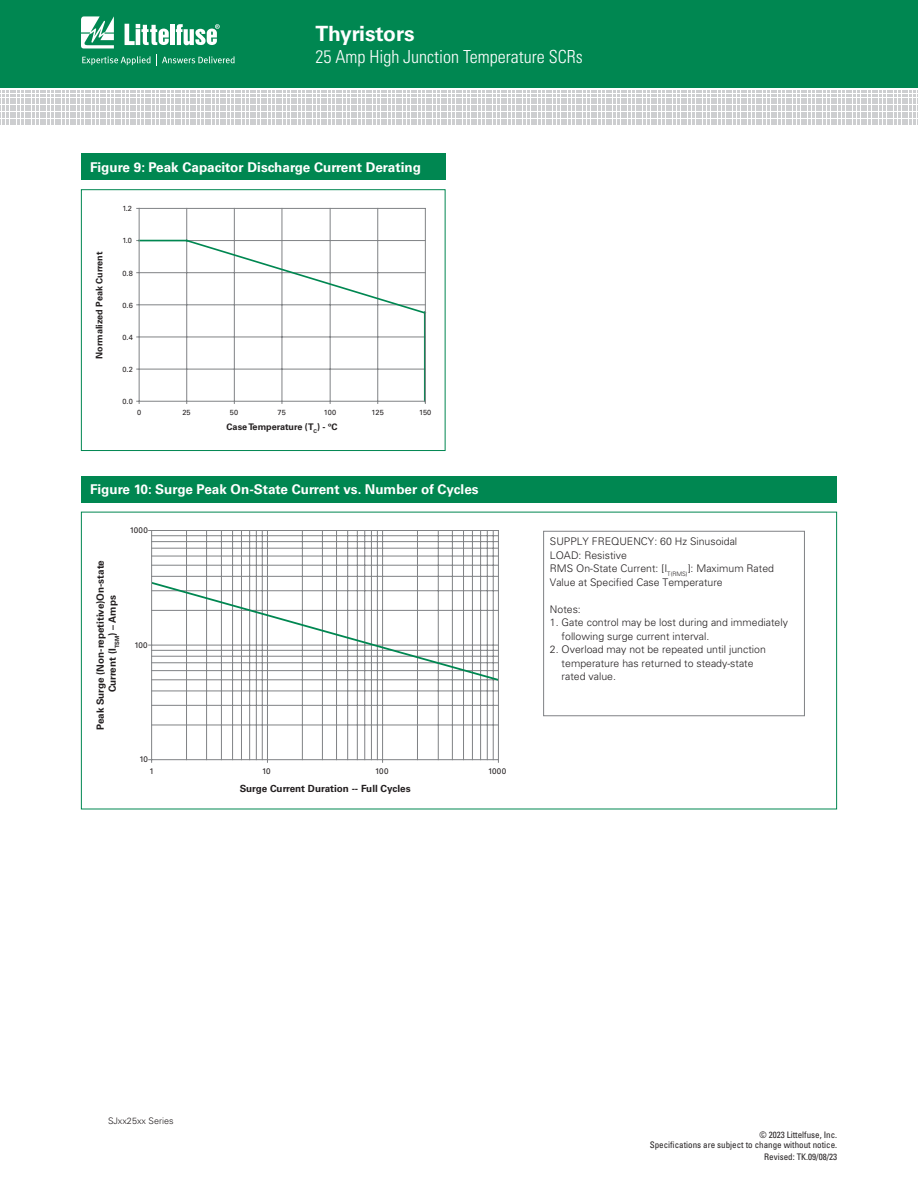
<style>
.page{position:relative;width:918px;height:1188px;background:#fff}
.page>*{position:absolute;margin:0;border:0;box-sizing:border-box;transform-origin:0 0}
.t1{font:700 21px "Univers LT Std";color:#fff}
.t2{font:300 condensed 18px "Univers LT Std";color:#fff}
.t3{font:700 13.5px "Univers LT Std";color:#fff}
.Chart_text{font:300 10.5px/13.5px "Univers LT Std";color:#231f20}
.t4{font:700 9.9px/11.9px "Univers LT Std";color:#231f20;text-align:center}
.t5{font:700 9.15px "Univers LT Std";color:#231f20}
.t6{font:condensed 9px/10.8px "Univers LT Std";color:#231f20;text-align:right}
.t7{font:300 9px "Univers LT Std";color:#231f20}
.t8{font:8.1px "Univers LT Std";letter-spacing:-.005em;color:#231f20}
.t9{font:7.35px "Univers LT Std";color:#231f20}
</style>
<div class="page">
<div style="left:0;top:0;width:918px;height:88px;background:#008751"></div>
<svg style="left:2px;top:91px;width:916px;height:34px"></svg>
<svg style="left:81px;top:16px;width:33px;height:32px"></svg>
<hr style="left:170px;top:24px;width:4px;height:21px;background:#fff">
<svg style="left:176px;top:24px;width:44px;height:21px"></svg>
<svg style="left:125px;top:24px;width:44px;height:21px"></svg>
<svg style="left:82px;top:55px;width:153px;height:11px"></svg>
<div style="left:81px;top:153px;width:365px;height:27px;background:#008751"></div>
<hr style="left:493px;top:531px;width:1px;height:229px;background:#808285">
<hr style="left:152px;top:725px;width:346px;height:1px;background:#808285">
<hr style="left:152px;top:705px;width:346px;height:1px;background:#808285">
<hr style="left:152px;top:691px;width:346px;height:1px;background:#808285">
<hr style="left:152px;top:576px;width:346px;height:1px;background:#808285">
<hr style="left:152px;top:565px;width:346px;height:1px;background:#808285">
<hr style="left:152px;top:556px;width:346px;height:1px;background:#808285">
<hr style="left:152px;top:548px;width:346px;height:1px;background:#808285">
<hr style="left:152px;top:541px;width:346px;height:1px;background:#808285">
<hr style="left:152px;top:535px;width:346px;height:1px;background:#808285">
<hr style="left:186px;top:531px;width:1px;height:229px;background:#808285">
<hr style="left:206px;top:531px;width:1px;height:229px;background:#808285">
<hr style="left:221px;top:531px;width:1px;height:229px;background:#808285">
<hr style="left:232px;top:531px;width:1px;height:229px;background:#808285">
<hr style="left:241px;top:531px;width:1px;height:229px;background:#808285">
<hr style="left:249px;top:531px;width:1px;height:229px;background:#808285">
<hr style="left:256px;top:531px;width:1px;height:229px;background:#808285">
<hr style="left:262px;top:531px;width:1px;height:229px;background:#808285">
<hr style="left:302px;top:531px;width:1px;height:229px;background:#808285">
<hr style="left:322px;top:531px;width:1px;height:229px;background:#808285">
<hr style="left:336px;top:531px;width:1px;height:229px;background:#808285">
<hr style="left:347px;top:531px;width:1px;height:229px;background:#808285">
<hr style="left:357px;top:531px;width:1px;height:229px;background:#808285">
<hr style="left:365px;top:531px;width:1px;height:229px;background:#808285">
<hr style="left:371px;top:531px;width:1px;height:229px;background:#808285">
<hr style="left:377px;top:531px;width:1px;height:229px;background:#808285">
<hr style="left:417px;top:531px;width:1px;height:229px;background:#808285">
<hr style="left:438px;top:531px;width:1px;height:229px;background:#808285">
<hr style="left:452px;top:531px;width:1px;height:229px;background:#808285">
<hr style="left:463px;top:531px;width:1px;height:229px;background:#808285">
<hr style="left:472px;top:531px;width:1px;height:229px;background:#808285">
<hr style="left:480px;top:531px;width:1px;height:229px;background:#808285">
<hr style="left:487px;top:531px;width:1px;height:229px;background:#808285">
<hr style="left:267px;top:531px;width:1px;height:229px;background:#808285">
<hr style="left:382px;top:531px;width:1px;height:229px;background:#808285">
<svg style="left:149px;top:581px;width:349px;height:101px"></svg>
<hr style="left:152px;top:530px;width:346px;height:1px;background:#808285">
<hr style="left:498px;top:531px;width:1px;height:229px;background:#808285">
<hr style="left:152px;top:759px;width:346px;height:1px;background:#808285">
<hr style="left:151px;top:531px;width:1px;height:229px;background:#808285">
<div style="left:81px;top:476px;width:756px;height:27px;background:#008751"></div>
<div style="left:543px;top:531px;width:262px;height:185px;border:1px solid #808285"></div>
<hr style="left:186px;top:208px;width:1px;height:193px;background:#808285">
<hr style="left:234px;top:208px;width:1px;height:193px;background:#808285">
<hr style="left:282px;top:208px;width:1px;height:193px;background:#808285">
<hr style="left:330px;top:208px;width:1px;height:193px;background:#808285">
<hr style="left:377px;top:208px;width:1px;height:193px;background:#808285">
<svg style="left:137px;top:238px;width:290px;height:165px"></svg>
<hr style="left:425px;top:209px;width:1px;height:193px;background:#808285">
<hr style="left:139px;top:208px;width:286px;height:1px;background:#808285">
<hr style="left:139px;top:401px;width:286px;height:1px;background:#808285">
<hr style="left:139px;top:208px;width:1px;height:193px;background:#808285">
<div style="left:81px;top:189px;width:365px;height:262px;border:1px solid #008751"></div>
<h1 class="t1" style="left:315px;top:21px;width:101px">Thyristors</h1>
<h2 class="t2" style="left:315px;top:45px;width:269px">25 Amp High Junction Temperature SCRs</h2>
<p class="t3" style="left:90px;top:159px;width:332px">Figure 9: Peak Capacitor Discharge Current Derating</p>
<p class="t9" style="left:122px;top:204px;width:11px">1.2</p>
<p class="t5" style="left:94px;top:359px;width:108px;rotate:-90deg">Normalized Peak Current</p>
<p class="t9" style="left:122px;top:236px;width:11px">1.0</p>
<p class="t9" style="left:122px;top:269px;width:12px">0.8</p>
<p class="t9" style="left:122px;top:301px;width:12px">0.6</p>
<p class="t9" style="left:122px;top:333px;width:12px">0.4</p>
<p class="t9" style="left:122px;top:365px;width:12px">0.2</p>
<p class="t9" style="left:122px;top:397px;width:12px">0.0</p>
<p class="t9" style="left:137px;top:408px;width:6px">0</p>
<p class="t9" style="left:182px;top:408px;width:10px">25</p>
<p class="t9" style="left:230px;top:408px;width:10px">50</p>
<p class="t9" style="left:278px;top:408px;width:10px">75</p>
<p class="t9" style="left:324px;top:408px;width:14px">100</p>
<p class="t9" style="left:372px;top:408px;width:14px">125</p>
<p class="t9" style="left:419px;top:408px;width:14px">150</p>
<p class="t5" style="left:227px;top:421px;width:112px">Case Temperature (T<sub>C</sub>) - ºC</p>
<p class="t3" style="left:90px;top:482px;width:390px">Figure 10: Surge Peak On-State Current vs. Number of Cycles</p>
<p class="t4" style="left:95px;top:730px;width:171px;rotate:-90deg">Peak Surge (Non-repetitive)On-state<br>Current (I<sub>TSM</sub>) – Amps</p>
<p class="t8" style="left:130px;top:525px;width:20px">1000</p>
<p class="t8" style="left:134px;top:640px;width:15px">100</p>
<p class="t8" style="left:140px;top:754px;width:10px">10</p>
<p class="t8" style="left:149px;top:767px;width:6px">1</p>
<p class="t8" style="left:262px;top:767px;width:10px">10</p>
<p class="t8" style="left:375px;top:767px;width:15px">100</p>
<p class="t8" style="left:488px;top:767px;width:20px">1000</p>
<p class="t4" style="left:240px;top:783px;width:173px">Surge Current Duration -- Full Cycles</p>
<p class="Chart_text" style="left:550px;top:535px;width:189px">SUPPLY FREQUENCY: 60 Hz Sinusoidal<br>LOAD: Resistive</p>
<p class="Chart_text" style="left:550px;top:562px;width:226px">RMS On-State Current: [I<sub>T(RMS)</sub>]: Maximum Rated<br>Value at Specified Case Temperature</p>
<p class="Chart_text" style="left:550px;top:602px;width:32px">Notes:</p>
<p class="Chart_text" style="left:562px;top:616px;width:228px;text-indent:-12px">1. Gate control may be lost during and immediately following surge current interval.</p>
<p class="Chart_text" style="left:562px;top:643px;width:206px;text-indent:-12px">2. Overload may not be repeated until junction temperature has returned to steady-state rated value.</p>
<p class="t7" style="left:108px;top:1115px;width:67px">SJxx25xx Series</p>
<p class="t6" style="left:650px;top:1129px;width:189px">© 2023 Littelfuse, Inc.<br>Specifications are subject to change without notice.</p>
<p class="t6" style="left:764px;top:1152px;width:74px">Revised: TK.09/08/23</p>
</div>
